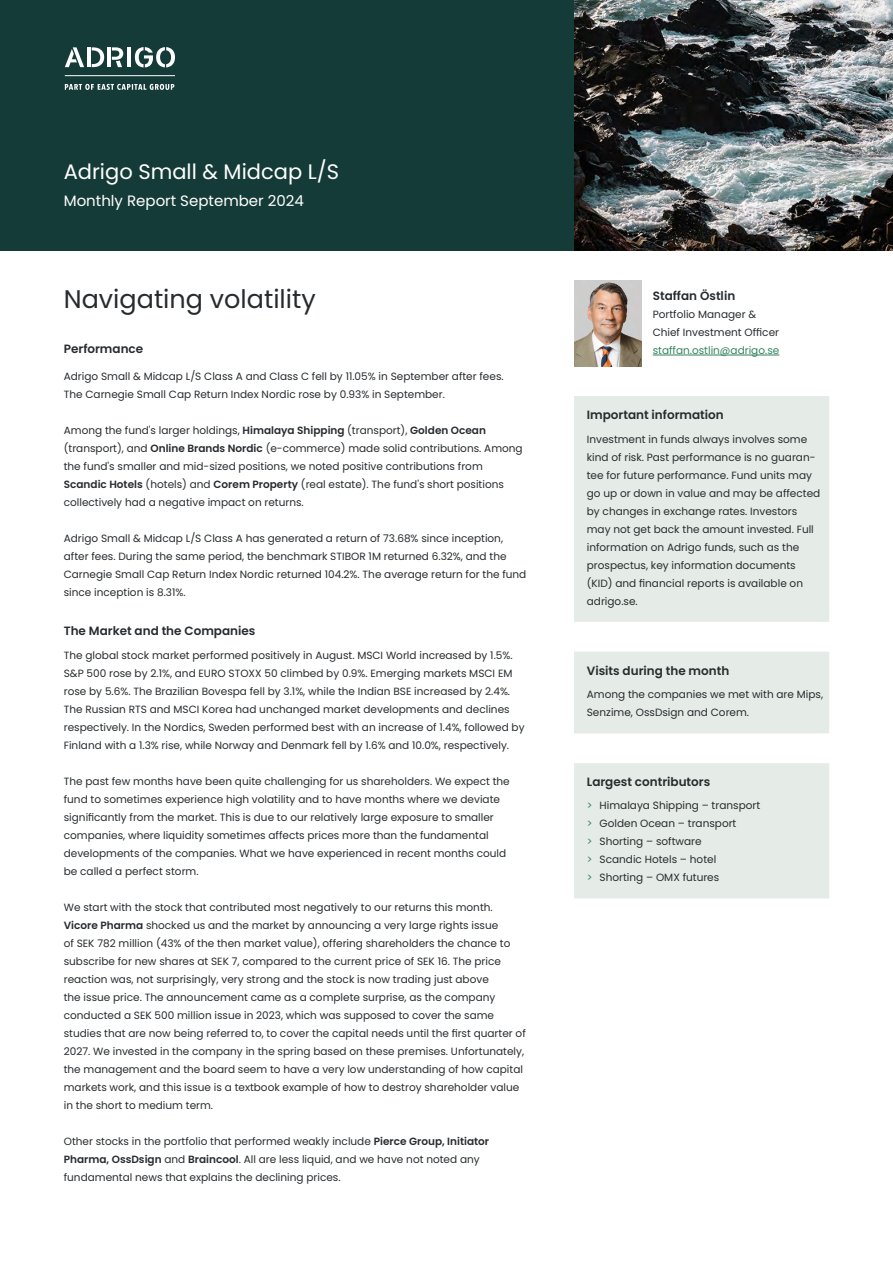
<style>
.page{position:relative;width:893px;height:1263px;background:#fff}
.page>*{position:absolute;margin:0;border:0;box-sizing:border-box;transform-origin:0 0}
.t1{font:25.5px "Poppins";color:#272b2e}
.t2{font:21px "Poppins";color:#fff}
.t3{font:15px "Poppins";color:#fff}
.t4{font:600 12px "Poppins";color:#272b2e}
.t5{font:10.5px/18px "Poppins";color:#272b2e}
.t6{font:10.5px "Poppins";color:#33835d}
.s1{font-weight:600}
.s2{color:#33835d}
</style>
<div class="page">
<div style="left:0;top:0;width:893px;height:250px;background:#143b37"></div>
<hr style="left:127px;top:47px;width:4px;height:20px;background:#fff">
<hr style="left:107px;top:47px;width:4px;height:20px;background:#fff">
<hr style="left:87px;top:47px;width:3px;height:20px;background:#fff">
<svg style="left:65px;top:47px;width:19px;height:20px"></svg>
<svg style="left:92px;top:47px;width:12px;height:20px"></svg>
<svg style="left:135px;top:47px;width:40px;height:20px"></svg>
<svg style="left:112px;top:47px;width:11px;height:20px"></svg>
<svg style="left:65px;top:84px;width:109px;height:6px"></svg>
<hr style="left:65px;top:75px;width:110px;height:1px;background:#fff">
<img style="left:574px;top:280px;width:68px;height:86px">
<hr style="left:653px;top:355px;width:126px;height:1px;background:#33835d">
<div style="left:574px;top:396px;width:255px;height:226px;background:#e5ebe7"></div>
<div style="left:574px;top:652px;width:255px;height:81px;background:#e5ebe7"></div>
<div style="left:574px;top:763px;width:255px;height:135px;background:#e5ebe7"></div>
<img style="left:574px;top:0;width:319px;height:250px">
<h2 class="t2" style="left:64px;top:159px;width:277px">Adrigo Small &amp; Midcap L/S</h2>
<h3 class="t3" style="left:64px;top:192px;width:242px">Monthly Report September 2024</h3>
<h1 class="t1" style="left:64px;top:284px;width:254px">Navigating volatility</h1>
<p class="t4" style="left:64px;top:342px;width:81px">Performance</p>
<p class="t5" style="left:64px;top:367px;width:441px">Adrigo Small &amp; Midcap L/S Class A and Class C fell by 11.05% in September after fees.<br>The Carnegie Small Cap Return Index Nordic rose by 0.93% in September.</p>
<p class="t5" style="left:64px;top:421px;width:460px">Among the fund's larger holdings, <span class="s1">Himalaya Shipping</span> (transport), <span class="s1">Golden Ocean </span>(transport), and <span class="s1">Online Brands Nordic</span> (e-commerce) made solid contributions. Among the fund's smaller and mid-sized positions, we noted positive contributions from <span class="s1">Scandic Hotels</span> (hotels) and <span class="s1">Corem Property</span> (real estate). The fund's short positions collectively had a negative impact on returns.</p>
<p class="t5" style="left:64px;top:529px;width:464px">Adrigo Small &amp; Midcap L/S Class A has generated a return of 73.68% since inception, after fees. During the same period, the benchmark STIBOR 1M returned 6.32%, and the Carnegie Small Cap Return Index Nordic returned 104.2%. The average return for the fund since inception is 8.31%.</p>
<p class="t4" style="left:64px;top:624px;width:193px">The Market and the Companies</p>
<p class="t5" style="left:64px;top:646px;width:462px">The global stock market performed positively in August. MSCI World increased by 1.5%.<br>S&amp;P 500 rose by 2.1%, and EURO STOXX 50 climbed by 0.9%. Emerging markets MSCI EM rose by 5.6%. The Brazilian Bovespa fell by 3.1%, while the Indian BSE increased by 2.4%.<br>The Russian RTS and MSCI Korea had unchanged market developments and declines respectively. In the Nordics, Sweden performed best with an increase of 1.4%, followed by Finland with a 1.3% rise, while Norway and Denmark fell by 1.6% and 10.0%, respectively.</p>
<p class="t5" style="left:64px;top:772px;width:447px">The past few months have been quite challenging for us shareholders. We expect the fund to sometimes experience high volatility and to have months where we deviate significantly from the market. This is due to our relatively large exposure to smaller companies, where liquidity sometimes affects prices more than the fundamental developments of the companies. What we have experienced in recent months could be called a perfect storm.</p>
<p class="t5" style="left:64px;top:898px;width:463px">We start with the stock that contributed most negatively to our returns this month.<br><span class="s1">Vicore Pharma</span> shocked us and the market by announcing a very large rights issue<br>of SEK 782 million (43% of the then market value), offering shareholders the chance to subscribe for new shares at SEK 7, compared to the current price of SEK 16. The price reaction was, not surprisingly, very strong and the stock is now trading just above<br>the issue price. The announcement came as a complete surprise, as the company conducted a SEK 500 million issue in 2023, which was supposed to cover the same studies that are now being referred to, to cover the capital needs until the first quarter of 2027. We invested in the company in the spring based on these premises. Unfortunately, the management and the board seem to have a very low understanding of how capital markets work, and this issue is a textbook example of how to destroy shareholder value in the short to medium term.</p>
<p class="t5" style="left:64px;top:1132px;width:427px">Other stocks in the portfolio that performed weakly include <span class="s1">Pierce Group, Initiator<br>Pharma, OssDsign</span> and <span class="s1">Braincool</span>. All are less liquid, and we have not noted any fundamental news that explains the declining prices.</p>
<p class="t4" style="left:653px;top:289px;width:84px">Staffan Östlin</p>
<p class="t5" style="left:653px;top:306px;width:128px">Portfolio Manager &amp;<br>Chief Investment Officer</p>
<p class="t6" style="left:653px;top:344px;width:128px">staffan.ostlin@adrigo.se</p>
<p class="t4" style="left:587px;top:408px;width:138px">Important information</p>
<p class="t5" style="left:587px;top:430px;width:235px">Investment in funds always involves some kind of risk. Past performance is no guaran&shy;tee for future performance. Fund units may go up or down in value and may be affected by changes in exchange rates. Investors may not get back the amount invested. Full information on Adrigo funds, such as the prospectus, key information documents (KID) and financial reports is available on adrigo.se.</p>
<p class="t4" style="left:587px;top:664px;width:144px">Visits during the month</p>
<p class="t5" style="left:587px;top:686px;width:238px">Among the companies we met with are Mips,<br>Senzime, OssDsign and Corem.</p>
<p class="t4" style="left:587px;top:775px;width:125px">Largest contributors</p>
<p class="t5" style="left:587px;top:797px;width:175px"><span class="s2">&gt;</span> Himalaya Shipping – transport <span class="s2">&gt;</span> Golden Ocean – transport<br><span class="s2">&gt;</span> Shorting – software<br><span class="s2">&gt;</span> Scandic Hotels – hotel<br><span class="s2">&gt;</span> Shorting – OMX futures</p>
</div>
